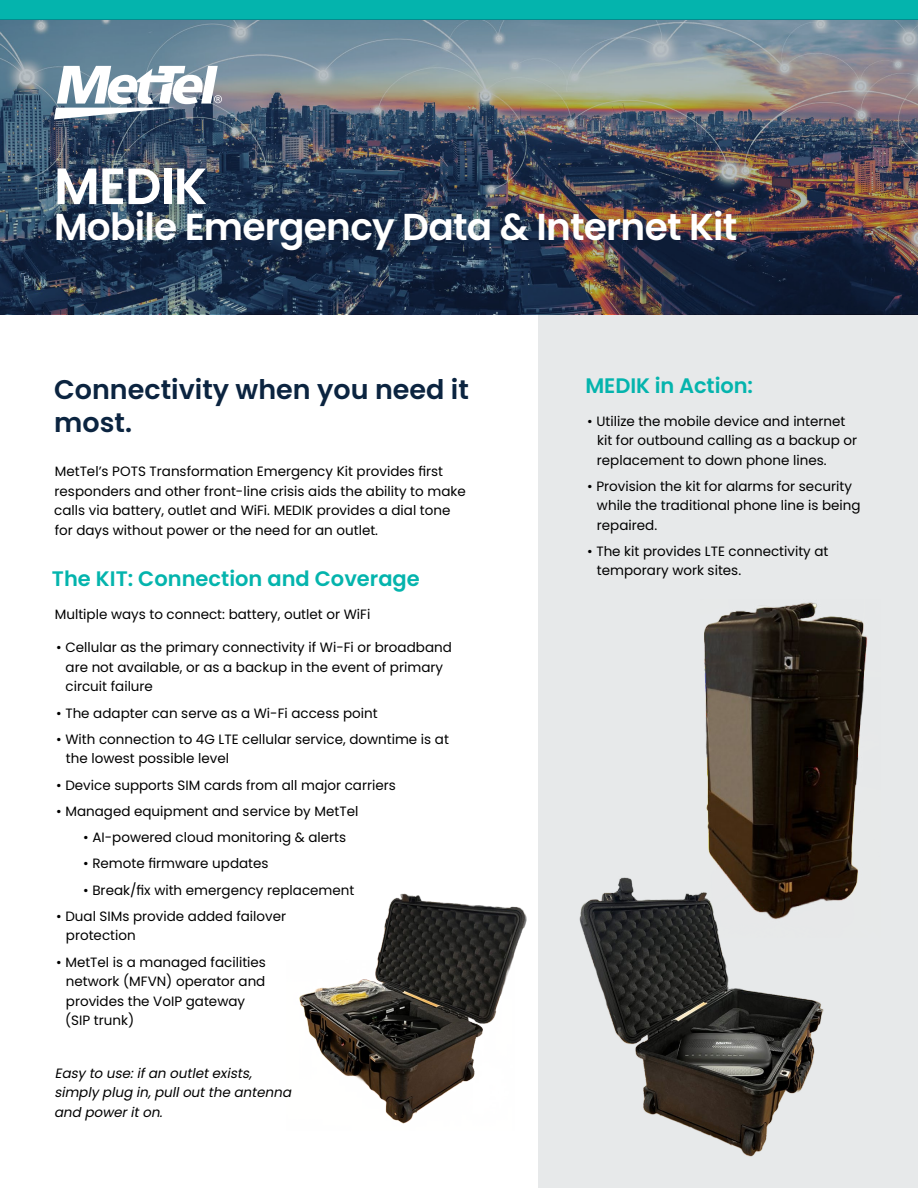
<style>
.page{position:relative;width:918px;height:1188px;background:#fff}
.page>*{position:absolute;margin:0;border:0;box-sizing:border-box;transform-origin:0 0}
.t1{font:600 51px "Poppins";letter-spacing:-.02em;color:#fff}
.t2{font:600 37.5px "Poppins";letter-spacing:-.02em;color:#fff}
.t3{font:600 27px/33px "Poppins";color:#0b2440}
.t4{font:600 21px "Poppins";color:#04b4ad}
.t5{font:13.5px/19.5px "Poppins";color:#000}
.t6{font:italic 13.5px/19.5px "Poppins";color:#000}
</style>
<div class="page">
<div style="left:538px;top:314px;width:380px;height:874px;background:#e7e9ea"></div>
<div style="left:0;top:0;width:918px;height:20px;background:#04b4ad"></div>
<img style="left:0;top:19px;width:918px;height:294px">
<img style="left:299px;top:893px;width:228px;height:231px">
<img style="left:579px;top:877px;width:245px;height:280px">
<img style="left:701px;top:602px;width:167px;height:335px">
<svg style="left:54px;top:66px;width:168px;height:54px"></svg>
<h1 class="t1" style="left:54px;top:157px;width:155px">MEDIK</h1>
<h2 class="t2" style="left:54px;top:205px;width:685px">Mobile Emergency Data &amp; Internet Kit</h2>
<h3 class="t3" style="left:54px;top:373px;width:416px">Connectivity when you need it most.</h3>
<p class="t5" style="left:54px;top:462px;width:413px">MetTel’s POTS Transformation Emergency Kit provides first responders and other front-line crisis aids the ability to make calls via battery, outlet and WiFi. MEDIK provides a dial tone for days without power or the need for an outlet.</p>
<h3 class="t4" style="left:52px;top:567px;width:369px">The KIT: Connection and Coverage</h3>
<p class="t5" style="left:55px;top:605px;width:317px">Multiple ways to connect: battery, outlet or WiFi</p>
<p class="t5" style="left:66px;top:638px;width:388px;text-indent:-9px">• Cellular as the primary connectivity if Wi-Fi or broadband are not available, or as a backup in the event of primary circuit failure</p>
<p class="t5" style="left:56px;top:703px;width:323px">• The adapter can serve as a Wi-Fi access point</p>
<p class="t5" style="left:66px;top:730px;width:384px;text-indent:-10px">• With connection to 4G LTE cellular service, downtime is at the lowest possible level</p>
<p class="t5" style="left:56px;top:775px;width:341px">• Device supports SIM cards from all major carriers</p>
<p class="t5" style="left:56px;top:802px;width:304px">• Managed equipment and service by MetTel</p>
<p class="t5" style="left:83px;top:828px;width:265px">• AI-powered cloud monitoring &amp; alerts</p>
<p class="t5" style="left:83px;top:854px;width:187px">• Remote firmware updates</p>
<p class="t5" style="left:83px;top:880px;width:273px">• Break/fix with emergency replacement</p>
<p class="t5" style="left:66px;top:906px;width:222px;text-indent:-10px">• Dual SIMs provide added failover protection</p>
<p class="t5" style="left:65px;top:952px;width:202px;text-indent:-9px">• MetTel is a managed facilities network (MFVN) operator and provides the VoIP gateway (SIP trunk)</p>
<p class="t6" style="left:54px;top:1063px;width:242px">Easy to use:ifan outletexists, simply plug in,pulloutthe antenna and poweriton.</p>
<h3 class="t4" style="left:586px;top:373px;width:169px">MEDIK in Action:</h3>
<p class="t5" style="left:597px;top:411px;width:262px;text-indent:-10px">• Utilize the mobile device and internet kit for outbound calling as a backup or replacement to down phone lines.</p>
<p class="t5" style="left:597px;top:476px;width:265px;text-indent:-10px">• Provision the kit for alarms for security while the traditional phone line is being repaired.</p>
<p class="t5" style="left:597px;top:542px;width:233px;text-indent:-10px">• The kit provides LTE connectivity at temporary work sites.</p>
</div>
